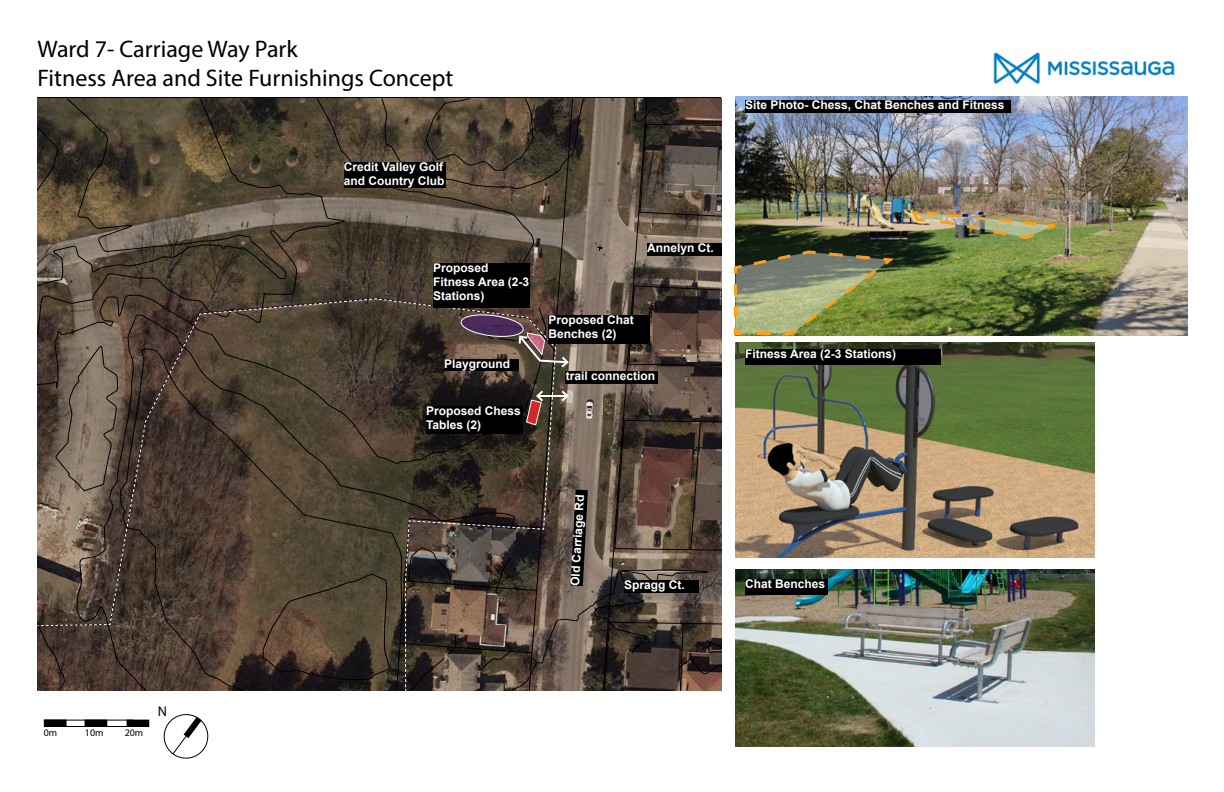
<style>
.page{position:relative;width:1224px;height:792px;background:#fff}
.page>*{position:absolute;margin:0;border:0;box-sizing:border-box;transform-origin:0 0}
.t1{font:24px/28.8px "Myriad Pro";color:#000}
.t2{font:14px "Myriad Pro";color:#000}
.t3{font:700 12px/14.4px "Arial";color:#fff}
.t4{font:10px "Myriad Pro";color:#000}
</style>
<div class="page">
<img style="left:981px;top:52px;width:207px;height:45px">
<svg style="left:163px;top:714px;width:46px;height:45px"></svg>
<div style="left:44px;top:720px;width:89px;height:7px;border:1px solid #000"></div>
<div style="left:44px;top:720px;width:22px;height:7px;background:#000"></div>
<div style="left:85px;top:720px;width:22px;height:7px;background:#000"></div>
<div style="left:127px;top:720px;width:22px;height:7px;background:#000"></div>
<img style="left:735px;top:97px;width:453px;height:238px">
<img style="left:735px;top:342px;width:359px;height:215px">
<img style="left:735px;top:569px;width:359px;height:178px">
<svg style="left:734px;top:249px;width:164px;height:87px;background:#838c5a"></svg>
<img style="left:909px;top:210px;width:158px;height:31px">
<div style="left:745px;top:100px;width:265px;height:12px;background:#000"></div>
<div style="left:745px;top:349px;width:196px;height:16px;background:#000"></div>
<div style="left:745px;top:579px;width:83px;height:16px;background:#000"></div>
<svg style="left:38px;top:98px;width:684px;height:593px;background:#504438"></svg>
<h1 class="t1" style="left:38px;top:34px;width:417px">Ward 7- Carriage Way Park<br>Fitness Area and Site Furnishings Concept</h1>
<p class="t3" style="left:344px;top:159px;width:102px">Credit Valley Golf and Country Club</p>
<p class="t3" style="left:433px;top:260px;width:98px">Proposed<br>Fitness Area (2-3<br>Stations)</p>
<p class="t3" style="left:444px;top:357px;width:68px">Playground</p>
<p class="t3" style="left:426px;top:404px;width:96px">Proposed Chess<br>Tables (2)</p>
<p class="t3" style="left:647px;top:241px;width:68px">Annelyn Ct.</p>
<p class="t3" style="left:548px;top:313px;width:87px">Proposed Chat<br>Benches (2)</p>
<p class="t3" style="left:566px;top:368px;width:91px">trail connection</p>
<p class="t3" style="left:568px;top:585px;width:93px;rotate:-87deg">Old Carriage Rd</p>
<p class="t3" style="left:624px;top:577px;width:62px">Spragg Ct.</p>
<p class="t3" style="left:745px;top:98px;width:261px">Site Photo- Chess, Chat Benches and Fitness</p>
<p class="t3" style="left:745px;top:347px;width:152px">Fitness Area (2-3 Stations)</p>
<p class="t3" style="left:745px;top:577px;width:82px">Chat Benches</p>
<p class="t4" style="left:44px;top:727px;width:15px">0m</p>
<p class="t4" style="left:85px;top:727px;width:20px">10m</p>
<p class="t4" style="left:125px;top:727px;width:20px">20m</p>
<p class="t2" style="left:158px;top:703px;width:11px">N</p>
</div>
